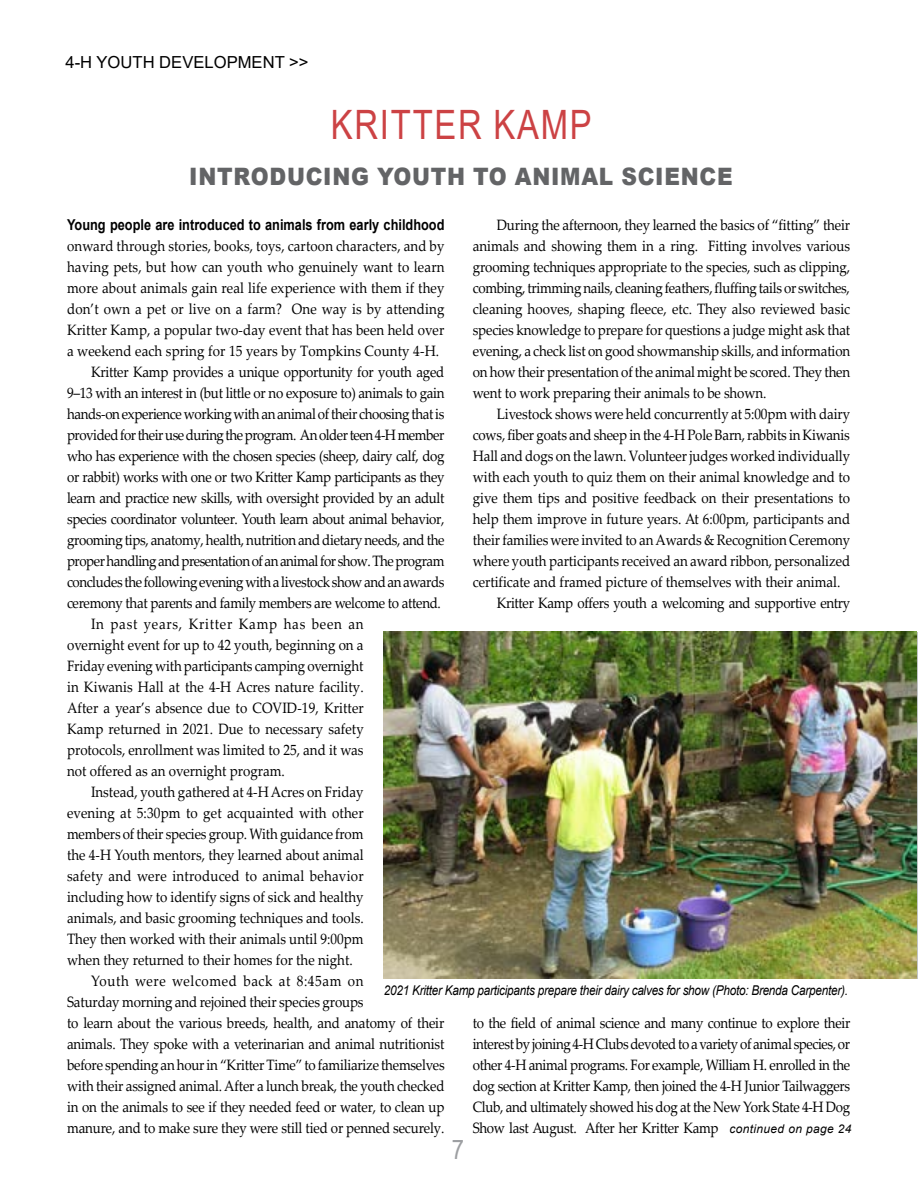
<style>
.page{position:relative;width:918px;height:1188px;background:#fff}
.page>*{position:absolute;margin:0;border:0;box-sizing:border-box;transform-origin:0 0}
.t1{font:40.5px "Arial";letter-spacing:.055em;color:#cc4244;scale:.81 1}
.t2{font:27px "Arial Narrow";color:#9d9fa2}
.t3{font:900 24px "Arial";letter-spacing:.035em;color:#636466;scale:.9 1}
.t4{font:16.65px "Arial";color:#000}
.t5{font:15px/21px "Palatino Linotype";letter-spacing:-.01em;color:#000;text-align:justify;scale:.89 1}
.t6{font:15px "Palatino Linotype";letter-spacing:.01em;color:#000;scale:.89 1}
.t7{font:15px "Palatino Linotype";letter-spacing:-.035em;color:#000;scale:.89 1}
.t8{font:15px "Palatino Linotype";letter-spacing:-.03em;color:#000;scale:.89 1}
.t9{font:700 15px "Arial";color:#000;scale:.85 1}
.t10{font:15px "Palatino Linotype";letter-spacing:.015em;color:#000;scale:.89 1}
.t11{font:15px "Palatino Linotype";letter-spacing:.055em;color:#000;scale:.89 1}
.t12{font:15px "Palatino Linotype";letter-spacing:.045em;color:#000;scale:.89 1}
.t13{font:italic 13.5px "Arial";letter-spacing:-.02em;color:#000;scale:.87 1}
.s1{font-family:"Arial";font-style:italic;font-size:12px}
</style>
<div class="page">
<img style="left:384px;top:632px;width:533px;height:346px">
<p class="t4" style="left:65px;top:50px;width:245px">4-H YOUTH DEVELOPMENT &gt;&gt;</p>
<h1 class="t1" style="left:331px;top:97px;width:324px">KRITTER KAMP</h1>
<h3 class="t3" style="left:189px;top:159px;width:605px">INTRODUCING YOUTH TO ANIMAL SCIENCE</h3>
<p class="t9" style="left:67px;top:214px;width:446px">Young people are introduced to animals from early childhood</p>
<p class="t6" style="left:67px;top:235px;width:426px">onward through stories, books, toys, cartoon characters, and by</p>
<p class="t6" style="left:67px;top:256px;width:426px">having pets, but how can youth who genuinely want to learn</p>
<p class="t6" style="left:67px;top:277px;width:426px">more about animals gain real life experience with them if they</p>
<p class="t6" style="left:67px;top:298px;width:426px">don’t own a pet or live on a farm? One way is by attending</p>
<p class="t6" style="left:67px;top:319px;width:426px">Kritter Kamp, a popular two-day event that has been held over</p>
<p class="t6" style="left:67px;top:340px;width:420px">a weekend each spring for 15 years by Tompkins County 4-H.</p>
<p class="t5" style="left:91px;top:361px;width:398px">Kritter Kamp provides a unique opportunity for youth aged</p>
<p class="t5" style="left:67px;top:382px;width:426px">9–13 with an interest in (but little or no exposure to) animals to gain</p>
<p class="t5" style="left:67px;top:403px;width:426px">hands-on experience working with an animal of their choosing that is</p>
<p class="t7" style="left:67px;top:424px;width:425px">provided for their use during the program. An older teen 4-H member</p>
<p class="t5" style="left:67px;top:445px;width:426px">who has experience with the chosen species (sheep, dairy calf, dog</p>
<p class="t5" style="left:67px;top:466px;width:426px">or rabbit) works with one or two Kritter Kamp participants as they</p>
<p class="t5" style="left:67px;top:487px;width:426px">learn and practice new skills, with oversight provided by an adult</p>
<p class="t5" style="left:67px;top:508px;width:426px">species coordinator volunteer. Youth learn about animal behavior,</p>
<p class="t5" style="left:67px;top:529px;width:426px">grooming tips, anatomy, health, nutrition and dietary needs, and the</p>
<p class="t7" style="left:67px;top:550px;width:426px">proper handling and presentation of an animal for show. The program</p>
<p class="t8" style="left:67px;top:571px;width:426px">concludes the following evening with a livestock show and an awards</p>
<p class="t5" style="left:67px;top:592px;width:422px">ceremony that parents and family members are welcome to attend.</p>
<p class="t11" style="left:91px;top:613px;width:308px">In past years, Kritter Kamp has been an</p>
<p class="t5" style="left:67px;top:634px;width:335px">overnight event for up to 42 youth, beginning on a</p>
<p class="t5" style="left:67px;top:655px;width:335px">Friday evening with participants camping overnight</p>
<p class="t5" style="left:67px;top:676px;width:335px">in Kiwanis Hall at the 4-H Acres nature facility.</p>
<p class="t5" style="left:67px;top:697px;width:335px">After a year’s absence due to COVID-19, Kritter</p>
<p class="t5" style="left:67px;top:718px;width:335px">Kamp returned in 2021. Due to necessary safety</p>
<p class="t5" style="left:67px;top:739px;width:335px">protocols, enrollment was limited to 25, and it was</p>
<p class="t5" style="left:67px;top:760px;width:246px">not offered as an overnight program.</p>
<p class="t5" style="left:91px;top:781px;width:308px">Instead, youth gathered at 4-H Acres on Friday</p>
<p class="t6" style="left:67px;top:802px;width:335px">evening at 5:30pm to get acquainted with other</p>
<p class="t5" style="left:67px;top:823px;width:335px">members of their species group. With guidance from</p>
<p class="t5" style="left:67px;top:844px;width:335px">the 4-H Youth mentors, they learned about animal</p>
<p class="t10" style="left:67px;top:865px;width:335px">safety and were introduced to animal behavior</p>
<p class="t5" style="left:67px;top:886px;width:335px">including how to identify signs of sick and healthy</p>
<p class="t5" style="left:67px;top:907px;width:335px">animals, and basic grooming techniques and tools.</p>
<p class="t5" style="left:67px;top:928px;width:335px">They then worked with their animals until 9:00pm</p>
<p class="t5" style="left:67px;top:949px;width:322px">when they returned to their homes for the night.</p>
<p class="t12" style="left:91px;top:970px;width:308px">Youth were welcomed back at 8:45am on</p>
<p class="t5" style="left:67px;top:991px;width:335px">Saturday morning and rejoined their species groups</p>
<p class="t5" style="left:67px;top:1012px;width:425px">to learn about the various breeds, health, and anatomy of their</p>
<p class="t5" style="left:67px;top:1033px;width:426px">animals. They spoke with a veterinarian and animal nutritionist</p>
<p class="t5" style="left:67px;top:1054px;width:426px">before spending an hour in “Kritter Time” to familiarize themselves</p>
<p class="t5" style="left:67px;top:1075px;width:426px">with their assigned animal. After a lunch break, the youth checked</p>
<p class="t5" style="left:67px;top:1096px;width:426px">in on the animals to see if they needed feed or water, to clean up</p>
<p class="t5" style="left:67px;top:1117px;width:426px">manure, and to make sure they were still tied or penned securely.</p>
<p class="t5" style="left:473px;top:214px;width:426px;text-indent:24px">During the afternoon, they learned the basics of “fitting” their animals and showing them in a ring. Fitting involves various grooming techniques appropriate to the species, such as clipping, combing, trimming nails, cleaning feathers, fluffing tails or switches, cleaning hooves, shaping fleece, etc. They also reviewed basic species knowledge to prepare for questions a judge might ask that evening, a check list on good showmanship skills, and information on how their presentation of the animal might be scored. They then went to work preparing their animals to be shown.</p>
<p class="t5" style="left:497px;top:403px;width:399px">Livestock shows were held concurrently at 5:00pm with dairy</p>
<p class="t5" style="left:473px;top:424px;width:425px">cows, fiber goats and sheep in the 4-H Pole Barn, rabbits in Kiwanis</p>
<p class="t5" style="left:473px;top:445px;width:426px">Hall and dogs on the lawn. Volunteer judges worked individually</p>
<p class="t5" style="left:473px;top:466px;width:426px">with each youth to quiz them on their animal knowledge and to</p>
<p class="t5" style="left:473px;top:487px;width:426px">give them tips and positive feedback on their presentations to</p>
<p class="t5" style="left:473px;top:508px;width:426px">help them improve in future years. At 6:00pm, participants and</p>
<p class="t5" style="left:473px;top:529px;width:426px">their families were invited to an Awards &amp; Recognition Ceremony</p>
<p class="t5" style="left:473px;top:550px;width:426px">where youth participants received an award ribbon, personalized</p>
<p class="t5" style="left:473px;top:571px;width:415px">certificate and framed picture of themselves with their animal.</p>
<p class="t5" style="left:497px;top:592px;width:399px">Kritter Kamp offers youth a welcoming and supportive entry</p>
<p class="t13" style="left:384px;top:981px;width:535px">2021 Kritter Kamp participants prepare their dairy calves for show (Photo: Brenda Carpenter).</p>
<p class="t5" style="left:473px;top:1012px;width:427px">to the field of animal science and many continue to explore their interest by joining 4-H Clubs devoted to a variety of animal species, or other 4-H animal programs. For example, William H. enrolled in the dog section at Kritter Kamp, then joined the 4-H Junior Tailwaggers Club, and ultimately showed his dog at the New York State 4-H Dog Show last August. After her Kritter Kamp <span class="s1">continued on page 24</span></p>
<h2 class="t2" style="left:452px;top:1129px;width:14px">7</h2>
</div>
